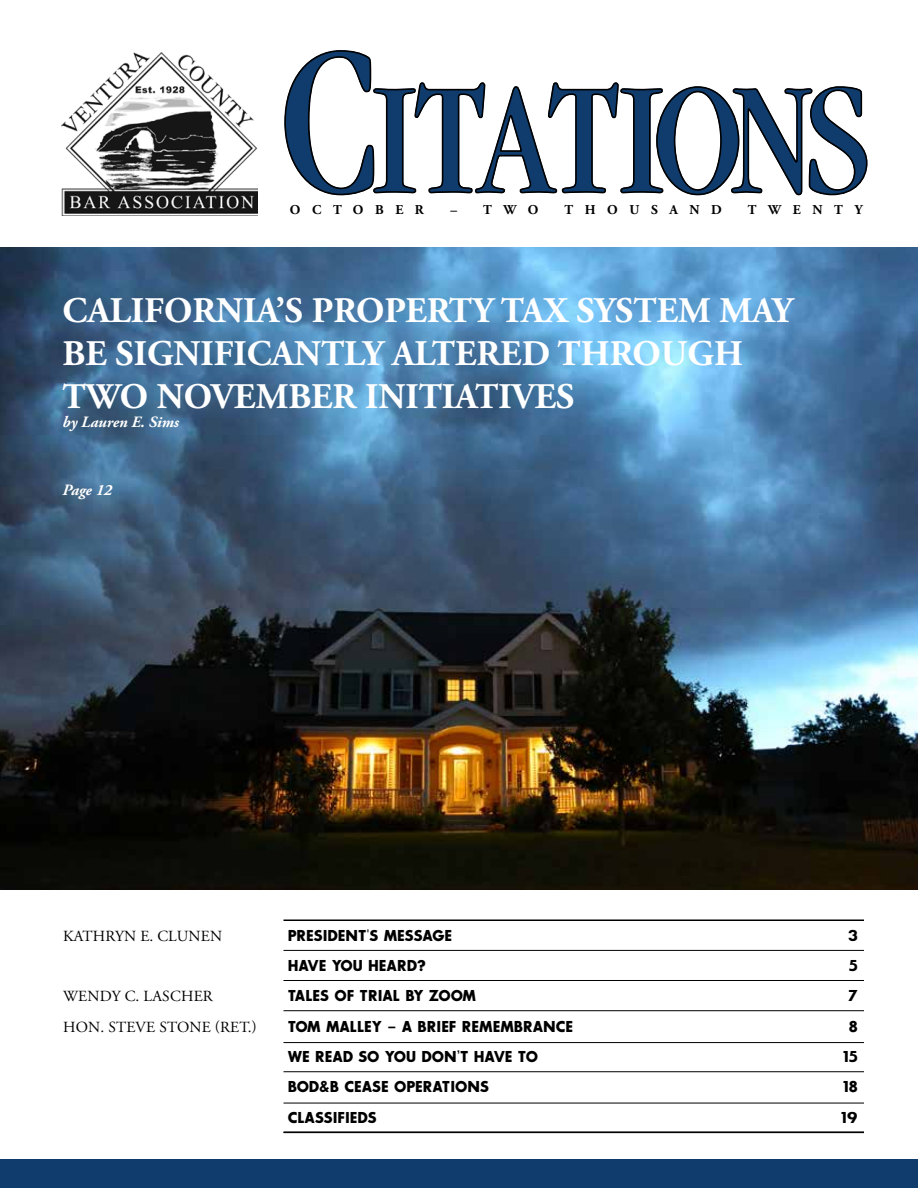
<style>
.page{position:relative;width:918px;height:1188px;background:#fff}
.page>*{position:absolute;margin:0;border:0;box-sizing:border-box;transform-origin:0 0}
.t1{font:700 36px/43.2px "Adobe Garamond Pro";color:#fff}
.t2{font:italic 700 15.75px "Adobe Garamond Pro";color:#fff}
.t3{font:700 15.45px "Sans Serif";color:#000}
.t4{font:15.45px/31.5px "Adobe Garamond Pro";letter-spacing:.015em;color:#000}
.t5{font:700 13.5px "Adobe Garamond Pro";letter-spacing:.86em;color:#000}
</style>
<div class="page">
<img style="left:0;top:247px;width:918px;height:643px">
<svg style="left:284px;top:50px;width:584px;height:145px"></svg>
<div style="left:0;top:1160px;width:918px;height:28px;background:#0f3c6c"></div>
<hr style="left:284px;top:920px;width:580px;height:1px;background:#000">
<hr style="left:284px;top:980px;width:580px;height:1px;background:#000">
<hr style="left:284px;top:950px;width:580px;height:1px;background:#000">
<hr style="left:284px;top:1131px;width:580px;height:2px;background:#000">
<hr style="left:284px;top:1010px;width:580px;height:1px;background:#000">
<hr style="left:284px;top:1042px;width:580px;height:1px;background:#000">
<hr style="left:284px;top:1071px;width:580px;height:1px;background:#000">
<hr style="left:284px;top:1103px;width:580px;height:1px;background:#000">
<img style="left:62px;top:53px;width:195px;height:162px">
<p class="t5" style="left:290px;top:202px;width:136px">OCTOBER</p>
<p class="t5" style="left:450px;top:202px;width:90px">– TWO</p>
<p class="t5" style="left:564px;top:202px;width:159px">THOUSAND</p>
<p class="t5" style="left:748px;top:202px;width:116px">TWENTY</p>
<h1 class="t1" style="left:63px;top:290px;width:732px">CALIFORNIA’S PROPERTY TAX SYSTEM MAY<br>BE SIGNIFICANTLY ALTERED THROUGH<br>TWO NOVEMBER INITIATIVES</h1>
<p class="t2" style="left:63px;top:413px;width:118px">by Lauren E. Sims</p>
<p class="t2" style="left:63px;top:481px;width:51px">Page 12</p>
<p class="t4" style="left:63px;top:921px;width:161px">KATHRYN E. CLUNEN</p>
<p class="t4" style="left:63px;top:981px;width:195px">WENDY C. LASCHER<br>HON. STEVE STONE (RET.)</p>
<p class="t3" style="left:288px;top:927px;width:166px">PRESIDENT'S MESSAGE</p>
<p class="t3" style="left:848px;top:927px;width:11px">3</p>
<p class="t3" style="left:288px;top:957px;width:139px">HAVE YOU HEARD?</p>
<p class="t3" style="left:849px;top:957px;width:10px">5</p>
<p class="t3" style="left:288px;top:988px;width:190px">TALES OF TRIAL BY ZOOM</p>
<p class="t3" style="left:848px;top:988px;width:11px">7</p>
<p class="t3" style="left:288px;top:1018px;width:287px">TOM MALLEY – A BRIEF REMEMBRANCE</p>
<p class="t3" style="left:849px;top:1018px;width:10px">8</p>
<p class="t3" style="left:288px;top:1048px;width:252px">WE READ SO YOU DON’T HAVE TO</p>
<p class="t3" style="left:843px;top:1048px;width:16px">15</p>
<p class="t3" style="left:288px;top:1078px;width:203px">BOD&amp;B CEASE OPERATIONS</p>
<p class="t3" style="left:843px;top:1078px;width:16px">18</p>
<p class="t3" style="left:288px;top:1109px;width:90px">CLASSIFIEDS</p>
<p class="t3" style="left:841px;top:1109px;width:18px">19</p>
</div>
